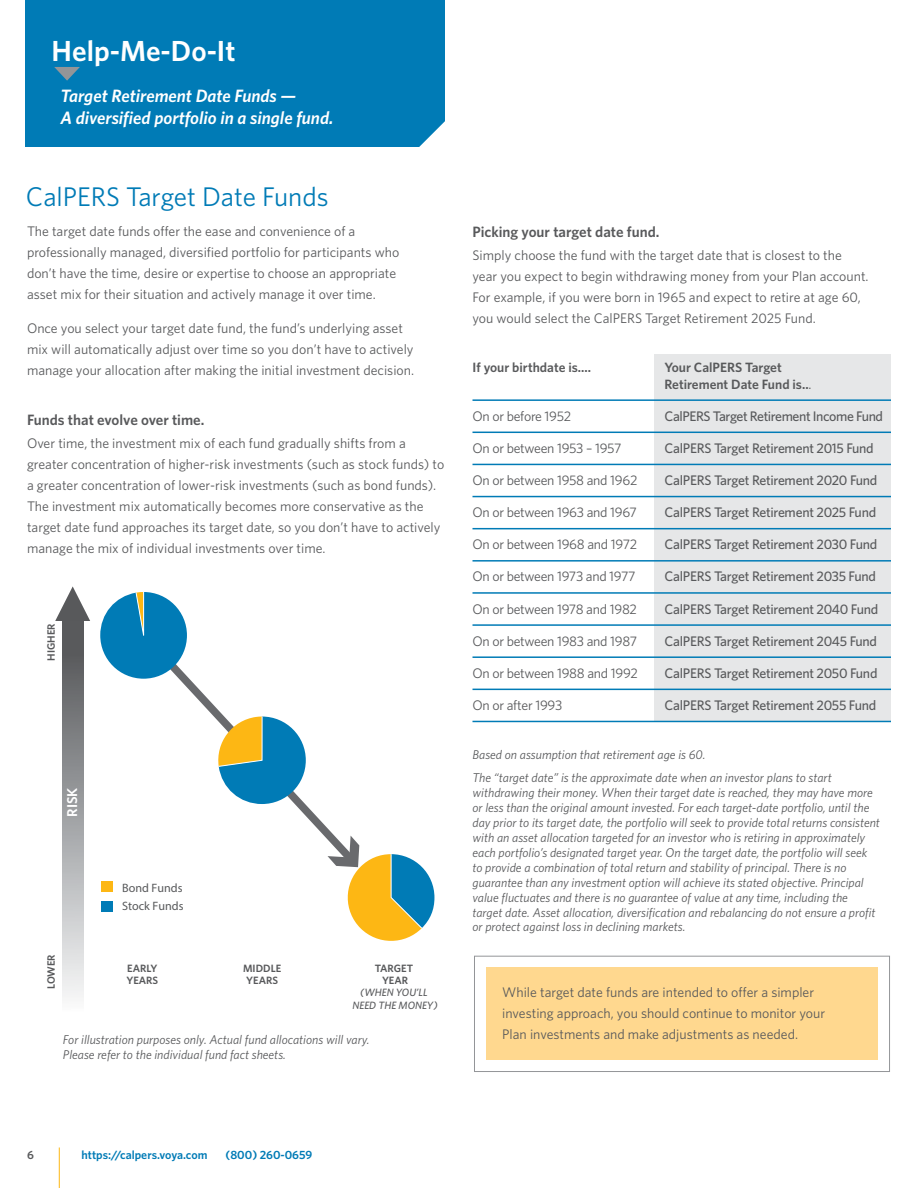
<style>
.page{position:relative;width:918px;height:1188px;background:#fff}
.page>*{position:absolute;margin:0;border:0;box-sizing:border-box;transform-origin:0 0}
.t1{font:600 29.1px "Whitney";color:#fff}
.t2{font:27px "Whitney";color:#007bb6}
.t3{font:italic 600 17.85px/22.4px "Whitney";color:#fff}
.t4{font:600 15px "Whitney";color:#58595b}
.t5{font:600 14.25px "Whitney";color:#fff}
.t6{font:13.8px/21px "Whitney";color:#58595b}
.t7{font:500 13.8px "Whitney";letter-spacing:-.02em;color:#58595b}
.t8{font:13.8px "Whitney";letter-spacing:-.02em;color:#58595b}
.t9{font:600 13.5px/16.5px "Whitney";color:#58595b}
.t10{font:italic 12.75px/15px "Whitney";color:#58595b}
.t11{font:12.15px/18.1px "Corporate SBQ";color:#58595b}
.t12{font:600 12px "Whitney";color:#007bb6}
.t13{font:600 12px "Whitney";color:#58595b}
.t14{font:600 10.65px/12.1px "Whitney";color:#58595b}
.t15{font:italic 500 10.65px/12.1px "Whitney";color:#58595b;text-align:center}
.s1{font-weight:400;font-size:13.8px}
</style>
<div class="page">
<hr style="left:59px;top:1148px;width:1px;height:40px;background:#fdb714">
<div style="left:654px;top:354px;width:236px;height:368px;background:#e6e7e8"></div>
<hr style="left:472px;top:399px;width:419px;height:2px;background:#007bb6">
<hr style="left:472px;top:432px;width:419px;height:1px;background:#007bb6">
<hr style="left:472px;top:464px;width:419px;height:1px;background:#007bb6">
<hr style="left:472px;top:496px;width:419px;height:1px;background:#007bb6">
<hr style="left:472px;top:528px;width:419px;height:1px;background:#007bb6">
<hr style="left:472px;top:560px;width:419px;height:2px;background:#007bb6">
<hr style="left:472px;top:592px;width:419px;height:2px;background:#007bb6">
<hr style="left:472px;top:624px;width:419px;height:2px;background:#007bb6">
<hr style="left:472px;top:656px;width:419px;height:2px;background:#007bb6">
<hr style="left:472px;top:689px;width:419px;height:1px;background:#007bb6">
<hr style="left:472px;top:721px;width:419px;height:1px;background:#007bb6">
<div style="left:26px;top:0;width:419px;height:147px;background:#007bb6"></div>
<svg style="left:419px;top:121px;width:26px;height:26px"></svg>
<svg style="left:54px;top:67px;width:26px;height:14px"></svg>
<div style="left:474px;top:956px;width:416px;height:116px;background:#fff;border:1px solid #939598"></div>
<div style="left:486px;top:967px;width:392px;height:92px;background:#ffd88f"></div>
<svg style="left:179px;top:676px;width:172px;height:181px"></svg>
<div style="left:62px;top:617px;width:21px;height:400px;background:linear-gradient(to bottom,#4a4c4f,#fafbfc)"></div>
<svg style="left:55px;top:586px;width:35px;height:35px"></svg>
<div style="left:101px;top:881px;width:12px;height:11px;background:#fdb714"></div>
<div style="left:101px;top:901px;width:12px;height:11px;background:#007bb6"></div>
<svg style="left:100px;top:592px;width:87px;height:87px"></svg>
<svg style="left:328px;top:836px;width:106px;height:105px"></svg>
<svg style="left:215px;top:716px;width:91px;height:88px"></svg>
<h1 class="t1" style="left:52px;top:31px;width:185px">Help-Me-Do-It</h1>
<p class="t3" style="left:60px;top:84px;width:275px">Target Retirement Date Funds —<br>A diversified portfolio in a single fund.</p>
<h2 class="t2" style="left:26px;top:179px;width:304px">CalPERS Target Date Funds</h2>
<p class="t6" style="left:27px;top:221px;width:374px">The target date funds offer the ease and convenience of a professionally managed, diversified portfolio for participants who don’t have the time, desire or expertise to choose an appropriate asset mix for their situation and actively manage it over time.</p>
<p class="t6" style="left:27px;top:318px;width:389px">Once you select your target date fund, the fund’s underlying asset mix will automatically adjust over time so you don’t have to actively manage your allocation after making the initial investment decision.</p>
<p class="t4" style="left:27px;top:410px;width:179px">Funds that evolve over time.</p>
<p class="t6" style="left:27px;top:433px;width:419px">Over time, the investment mix of each fund gradually shifts from a greater concentration of higher-risk investments (such as stock funds) to a greater concentration of lower-risk investments (such as bond funds).<br>The investment mix automatically becomes more conservative as the target date fund approaches its target date, so you don’t have to actively manage the mix of individual investments over time.</p>
<p class="t14" style="left:45px;top:661px;width:39px;rotate:-90deg">HIGHER</p>
<p class="t5" style="left:63px;top:817px;width:31px;rotate:-90deg">RISK</p>
<p class="t11" style="left:122px;top:878px;width:63px">Bond Funds<br>Stock Funds</p>
<p class="t14" style="left:45px;top:989px;width:36px;rotate:-90deg">LOWER</p>
<p class="t14" style="left:126px;top:962px;width:33px">EARLY<br>YEARS</p>
<p class="t14" style="left:243px;top:962px;width:40px">MIDDLE<br>YEARS</p>
<p class="t14" style="left:375px;top:962px;width:40px;text-align:center">TARGET<br>YEAR</p>
<p class="t15" style="left:352px;top:987px;width:87px">(WHEN YOU’LL<br>NEED THE MONEY)</p>
<p class="t10" style="left:63px;top:1032px;width:308px">For illustration purposes only. Actual fund allocations will vary.<br>Please refer to the individual fund fact sheets.</p>
<p class="t4" style="left:472px;top:222px;width:188px">Picking your target date fund.</p>
<p class="t6" style="left:472px;top:245px;width:398px">Simply choose the fund with the target date that is closest to the year you expect to begin withdrawing money from your Plan account.<br>For example, if you were born in 1965 and expect to retire at age 60, you would select the CalPERS Target Retirement 2025 Fund.</p>
<p class="t9" style="left:472px;top:359px;width:120px">If your birthdate is....</p>
<p class="t9" style="left:664px;top:359px;width:149px">Your CalPERS Target<br>Retirement Date Fund is..<span class="s1">.</span></p>
<p class="t8" style="left:473px;top:407px;width:100px">On or before 1952</p>
<p class="t7" style="left:665px;top:407px;width:220px">CalPERS Target Retirement Income Fund</p>
<p class="t8" style="left:473px;top:439px;width:150px">On or between 1953 – 1957</p>
<p class="t7" style="left:665px;top:439px;width:211px">CalPERS Target Retirement 2015 Fund</p>
<p class="t8" style="left:473px;top:471px;width:166px">On or between 1958 and 1962</p>
<p class="t7" style="left:665px;top:471px;width:214px">CalPERS Target Retirement 2020 Fund</p>
<p class="t8" style="left:473px;top:503px;width:166px">On or between 1963 and 1967</p>
<p class="t7" style="left:665px;top:503px;width:213px">CalPERS Target Retirement 2025 Fund</p>
<p class="t8" style="left:473px;top:535px;width:166px">On or between 1968 and 1972</p>
<p class="t7" style="left:665px;top:535px;width:214px">CalPERS Target Retirement 2030 Fund</p>
<p class="t8" style="left:473px;top:567px;width:165px">On or between 1973 and 1977</p>
<p class="t7" style="left:665px;top:568px;width:213px">CalPERS Target Retirement 2035 Fund</p>
<p class="t8" style="left:473px;top:600px;width:166px">On or between 1978 and 1982</p>
<p class="t7" style="left:665px;top:600px;width:215px">CalPERS Target Retirement 2040 Fund</p>
<p class="t8" style="left:473px;top:632px;width:166px">On or between 1983 and 1987</p>
<p class="t7" style="left:665px;top:632px;width:214px">CalPERS Target Retirement 2045 Fund</p>
<p class="t8" style="left:473px;top:664px;width:167px">On or between 1988 and 1992</p>
<p class="t7" style="left:665px;top:664px;width:214px">CalPERS Target Retirement 2050 Fund</p>
<p class="t8" style="left:473px;top:696px;width:91px">On or after 1993</p>
<p class="t7" style="left:665px;top:696px;width:213px">CalPERS Target Retirement 2055 Fund</p>
<p class="t10" style="left:472px;top:743px;width:361px;line-height:22.5px">Based on assumption that retirement age is 60.<br>The “target date” is the approximate date when an investor plans to start</p>
<p class="t10" style="left:472px;top:784px;width:409px">withdrawing their money. When their target date is reached, they may have more or less than the original amount invested. For each target-date portfolio, until the day prior to its target date, the portfolio will seek to provide total returns consistent with an asset allocation targeted for an investor who is retiring in approximately each portfolio’s designated target year. On the target date, the portfolio will seek to provide a combination of total return and stability of principal. There is no guarantee than any investment option will achieve its stated objective. Principal value fluctuates and there is no guarantee of value at any time, including the target date. Asset allocation, diversification and rebalancing do not ensure a profit or protect against loss in declining markets.</p>
<p class="t6" style="left:502px;top:982px;width:325px">While target date funds are intended to offer a simpler investing approach, you should continue to monitor your<br>Plan investments and make adjustments as needed.</p>
<p class="t13" style="left:27px;top:1147px;width:8px">6</p>
<p class="t12" style="left:82px;top:1146px;width:127px">https://calpers.voya.com</p>
<p class="t12" style="left:225px;top:1146px;width:88px">(800) 260-0659</p>
</div>
